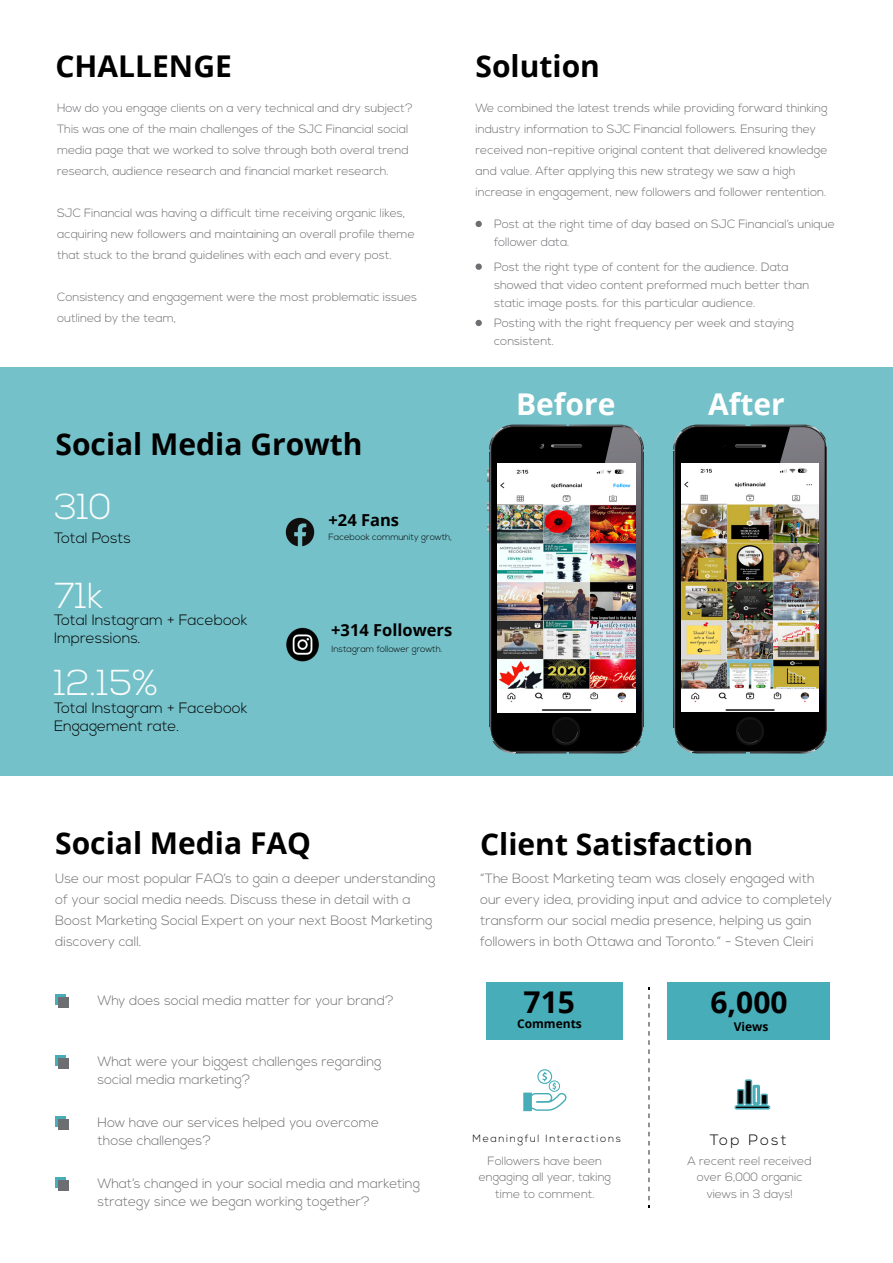
<style>
.page{position:relative;width:893px;height:1263px;background:#fff}
.page>*{position:absolute;margin:0;border:0;box-sizing:border-box;transform-origin:0 0}
.t1{font:300 36px "Nexa";color:#f9fcfc}
.t2{font:700 30px "Open Sans";color:#000}
.t3{font:700 30px "Open Sans";color:#fff}
.t4{font:700 16.5px "Open Sans";color:#000}
.t5{font:300 15px/18px "Nexa";color:#000101}
.t6{font:300 15px "Nexa";letter-spacing:.15em;color:#000}
.t7{font:300 13.5px/21px "Nexa";color:#6d6e71}
.t8{font:300 12px/21px "Nexa";color:#6d6e71}
.t9{font:700 12px "Open Sans";color:#000}
.t10{font:300 10.5px "Nexa";letter-spacing:.15em;color:#000}
.t11{font:300 9px "Nexa";color:#000101}
</style>
<div class="page">
<div style="left:0;top:368px;width:893px;height:408px;background:#75c1c9"></div>
<svg style="left:476px;top:221px;width:6px;height:6px"></svg>
<svg style="left:476px;top:264px;width:6px;height:6px"></svg>
<svg style="left:476px;top:320px;width:6px;height:6px"></svg>
<svg style="left:648px;top:988px;width:2px;height:219px"></svg>
<svg style="left:55px;top:994px;width:11px;height:11px"></svg>
<div style="left:59px;top:997px;width:10px;height:11px;background:#6d6e71"></div>
<svg style="left:55px;top:1055px;width:11px;height:11px"></svg>
<div style="left:59px;top:1058px;width:10px;height:11px;background:#6d6e71"></div>
<svg style="left:55px;top:1116px;width:11px;height:11px"></svg>
<div style="left:59px;top:1119px;width:10px;height:11px;background:#6d6e71"></div>
<svg style="left:55px;top:1178px;width:11px;height:10px"></svg>
<div style="left:59px;top:1180px;width:10px;height:11px;background:#6d6e71"></div>
<svg style="left:523px;top:1069px;width:44px;height:42px"></svg>
<div style="left:486px;top:982px;width:136px;height:58px;background:#47adb8"></div>
<div style="left:668px;top:982px;width:162px;height:58px;background:#47adb8"></div>
<svg style="left:734px;top:1079px;width:37px;height:31px"></svg>
<hr style="left:673px;top:452px;width:1px;height:275px;background:#3c3b3d">
<svg style="left:677px;top:717px;width:148px;height:36px;background:#090b0b"></svg>
<svg style="left:673px;top:424px;width:141px;height:287px;background:#131616"></svg>
<img style="left:780px;top:427px;width:45px;height:284px">
<svg style="left:488px;top:424px;width:156px;height:329px;background:#151d1e"></svg>
<img style="left:605px;top:427px;width:36px;height:284px">
<img style="left:497px;top:463px;width:139px;height:250px">
<img style="left:681px;top:463px;width:137px;height:249px">
<svg style="left:286px;top:518px;width:28px;height:28px"></svg>
<img style="left:286px;top:627px;width:33px;height:35px">
<h2 class="t2" style="left:56px;top:45px;width:178px">CHALLENGE</h2>
<h2 class="t2" style="left:476px;top:45px;width:126px">Solution</h2>
<p class="t8" style="left:57px;top:98px;width:357px">How do you engage clients on a very technical and dry subject?<br>This was one of the main challenges of the SJC Financial social media page that we worked to solve through both overal trend research, audience research and financial market research.</p>
<p class="t8" style="left:57px;top:203px;width:359px">SJC Financial was having a difficult time receiving organic likes, acquiring new followers and maintaining an overall profile theme that stuck to the brand guidelines with each and every post.</p>
<p class="t8" style="left:57px;top:287px;width:362px">Consistency and engagement were the most problematic issues outlined by the team,</p>
<h2 class="t2" style="left:56px;top:423px;width:309px">Social Media Growth</h2>
<h1 class="t1" style="left:54px;top:486px;width:59px">310</h1>
<p class="t5" style="left:54px;top:529px;width:79px">Total Posts</p>
<h1 class="t1" style="left:54px;top:574px;width:50px">71k</h1>
<p class="t5" style="left:54px;top:612px;width:195px">Total Instagram + Facebook<br>Impressions.</p>
<h1 class="t1" style="left:54px;top:662px;width:106px">12.15%</h1>
<p class="t5" style="left:54px;top:700px;width:195px">Total Instagram + Facebook<br>Engagement rate.</p>
<h3 class="t4" style="left:328px;top:508px;width:72px">+24 Fans</h3>
<p class="t11" style="left:329px;top:532px;width:125px">Facebook community growth,</p>
<h3 class="t4" style="left:331px;top:619px;width:123px">+314 Followers</h3>
<p class="t11" style="left:332px;top:643px;width:113px">Instagram follower growth.</p>
<p class="t8" style="left:476px;top:98px;width:354px">We combined the latest trends while providing forward thinking industry information to SJC Financial followers. Ensuring they received non-repitive original content that delivered knowledge and value. After applying this new strategy we saw a high increase in engagement, new followers and follower rentention.</p>
<p class="t8" style="left:494px;top:216px;width:342px;line-height:18px">Post at the right time of day based on SJC Financial’s unique follower data.</p>
<p class="t8" style="left:494px;top:259px;width:317px;line-height:18px">Post the right type of content for the audience. Data showed that video content preformed much better than static image posts. for this particular audience.</p>
<p class="t8" style="left:494px;top:315px;width:301px;line-height:18px">Posting with the right frequency per week and staying consistent.</p>
<h2 class="t3" style="left:516px;top:382px;width:101px">Before</h2>
<h2 class="t3" style="left:708px;top:382px;width:78px">After</h2>
<h2 class="t2" style="left:55px;top:821px;width:257px">Social Media FAQ</h2>
<h2 class="t2" style="left:480px;top:823px;width:274px">Client Satisfaction</h2>
<p class="t7" style="left:55px;top:868px;width:382px">Use our most popular FAQ’s to gain a deeper understanding of your social media needs. Discuss these in detail with a Boost Marketing Social Expert on your next Boost Marketing discovery call.</p>
<p class="t7" style="left:480px;top:868px;width:353px">“The Boost Marketing team was closely engaged with our every idea, providing input and advice to completely transform our social media presence, helping us gain followers in both Ottawa and Toronto.” - Steven Cleiri</p>
<p class="t7" style="left:98px;top:990px;width:298px">Why does social media matter for your brand?</p>
<p class="t7" style="left:98px;top:1053px;width:286px;line-height:18px">What were your biggest challenges regarding social media marketing?</p>
<p class="t7" style="left:98px;top:1114px;width:283px;line-height:18px">How have our services helped you overcome those challenges?</p>
<p class="t7" style="left:98px;top:1175px;width:324px;line-height:18px">What’s changed in your social media and marketing strategy since we began working together?</p>
<h2 class="t2" style="left:524px;top:981px;width:53px">715</h2>
<h2 class="t2" style="left:710px;top:981px;width:79px">6,000</h2>
<p class="t9" style="left:517px;top:1015px;width:66px">Comments</p>
<p class="t9" style="left:734px;top:1018px;width:36px">Views</p>
<p class="t10" style="left:473px;top:1132px;width:150px">Meaningful Interactions</p>
<p class="t8" style="left:479px;top:1153px;width:134px;line-height:16.5px;text-align:center">Followers have been engaging all year, taking time to comment.</p>
<p class="t6" style="left:710px;top:1131px;width:78px">Top Post</p>
<p class="t8" style="left:688px;top:1153px;width:126px;line-height:16.5px;text-align:center">A recent reel received over 6,000 organic views in 3 days!</p>
</div>
